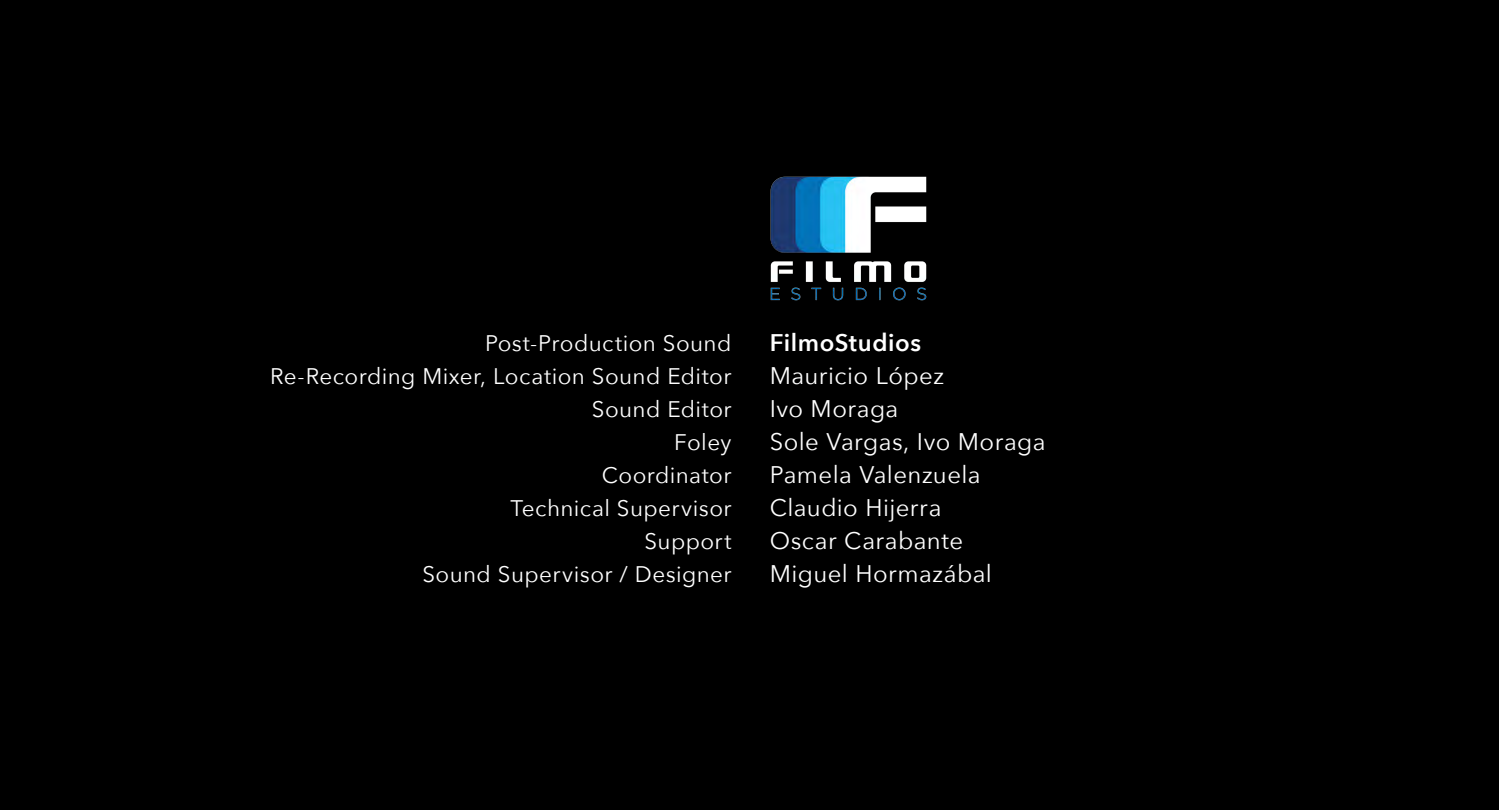
<style>
.page{position:relative;width:1499px;height:810px;background:#fff}
.page>*{position:absolute;margin:0;border:0;box-sizing:border-box;transform-origin:0 0}
.t1{font:24px "Avenir Next";letter-spacing:.015em;color:#fff}
.t2{font:600 24px "Avenir Next";letter-spacing:.02em;color:#fff}
.t3{font:22.5px "Avenir Next";letter-spacing:.015em;color:#fff}
</style>
<div class="page">
<div style="left:0;top:0;width:1498px;height:810px;background:#000"></div>
<img style="left:770px;top:176px;width:157px;height:125px">
<p class="t3" style="left:485px;top:324px;width:248px">Post-Production Sound</p>
<p class="t2" style="left:769px;top:322px;width:153px">FilmoStudios</p>
<p class="t3" style="left:270px;top:357px;width:463px">Re-Recording Mixer, Location Sound Editor</p>
<p class="t1" style="left:769px;top:355px;width:176px">Mauricio López</p>
<p class="t3" style="left:592px;top:390px;width:141px">Sound Editor</p>
<p class="t1" style="left:769px;top:388px;width:130px">Ivo Moraga</p>
<p class="t3" style="left:674px;top:423px;width:59px">Foley</p>
<p class="t1" style="left:769px;top:421px;width:277px">Sole Vargas, Ivo Moraga</p>
<p class="t3" style="left:601px;top:456px;width:131px">Coordinator</p>
<p class="t1" style="left:769px;top:454px;width:212px">Pamela Valenzuela</p>
<p class="t3" style="left:510px;top:489px;width:223px">Technical Supervisor</p>
<p class="t1" style="left:769px;top:487px;width:173px">Claudio Hijerra</p>
<p class="t3" style="left:644px;top:522px;width:88px">Support</p>
<p class="t1" style="left:769px;top:520px;width:195px">Oscar Carabante</p>
<p class="t3" style="left:422px;top:555px;width:311px">Sound Supervisor / Designer</p>
<p class="t1" style="left:769px;top:553px;width:224px">Miguel Hormazábal</p>
</div>
